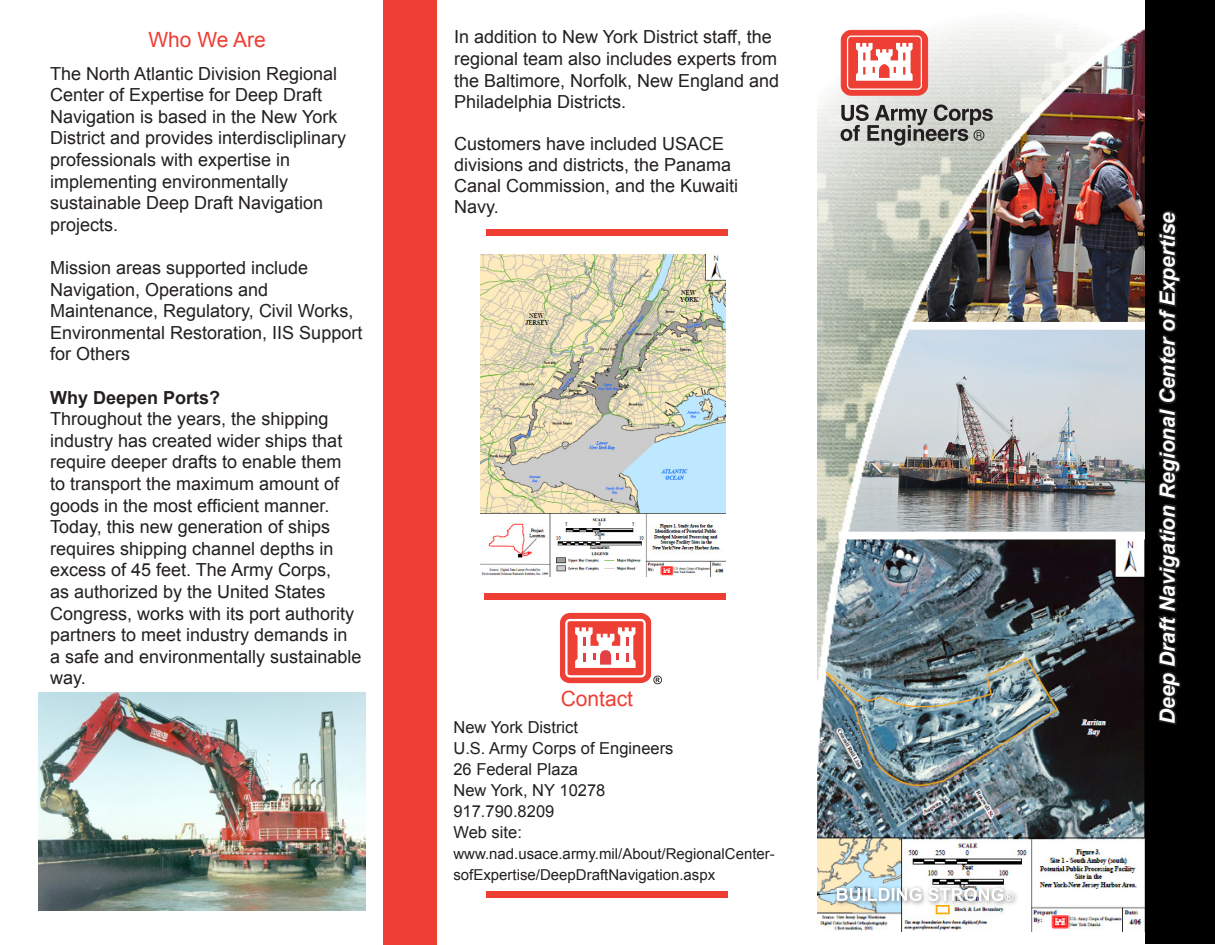
<style>
.page{position:relative;width:1215px;height:945px;background:#fff}
.page>*{position:absolute;margin:0;border:0;box-sizing:border-box;transform-origin:0 0}
.t1{font:italic 700 21px "Arial";color:#fff}
.t2{font:21px "Arial";color:#ee3e34}
.t3{font:18px/21.6px "Arial";color:#231f20}
.t4{font:700 18px "Arial";color:#231f20}
.t5{font:16.5px "Arial";color:#231f20}
.t6{font:15px/21px "Arial";color:#231f20}
</style>
<div class="page">
<img style="left:819px;top:918px;width:327px;height:13px">
<img style="left:817px;top:0;width:329px;height:918px">
<div style="left:833px;top:885px;width:186px;height:22px;background:#231f20;opacity:.5"></div>
<svg style="left:837px;top:888px;width:176px;height:13px"></svg>
<div style="left:839px;top:532px;width:342px;height:7px;background:#fff"></div>
<div style="left:485px;top:593px;width:241px;height:7px;background:#ee3e34"></div>
<div style="left:487px;top:891px;width:241px;height:7px;background:#ee3e34"></div>
<div style="left:487px;top:230px;width:241px;height:6px;background:#ee3e34"></div>
<div style="left:1146px;top:0;width:69px;height:944px;background:#000"></div>
<div style="left:841px;top:30px;width:87px;height:65px;background:#ee3f34;border-radius:10px"></div>
<div style="left:841px;top:30px;width:87px;height:65px;border:1px solid #ee3f34;border-radius:10px"></div>
<div style="left:847px;top:36px;width:75px;height:54px;border:3px solid #fff;border-radius:3px"></div>
<div style="left:849px;top:37px;width:71px;height:51px;background:#ee3f34;border-radius:3px"></div>
<div style="left:849px;top:37px;width:71px;height:51px;border:1px solid #ee3f34;border-radius:3px"></div>
<svg style="left:856px;top:43px;width:57px;height:38px"></svg>
<svg style="left:841px;top:105px;width:152px;height:40px;background:#9d9d99"></svg>
<svg style="left:1157px;top:210px;width:24px;height:515px"></svg>
<div style="left:383px;top:0;width:54px;height:945px;background:#ee3f34"></div>
<img style="left:480px;top:254px;width:245px;height:322px">
<img style="left:39px;top:693px;width:327px;height:217px">
<svg style="left:560px;top:613px;width:102px;height:71px"></svg>
<p class="t2" style="left:148px;top:26px;width:119px">Who We Are</p>
<p class="t3" style="left:50px;top:63px;width:298px">The North Atlantic Division Regional<br>Center of Expertise for Deep Draft<br>Navigation is based in the New York<br>District and provides interdiscliplinary professionals with expertise in implementing environmentally sustainable Deep Draft Navigation projects.</p>
<p class="t3" style="left:50px;top:257px;width:305px">Mission areas supported include<br>Navigation, Operations and<br>Maintenance, Regulatory, Civil Works,</p>
<p class="t3" style="left:50px;top:322px;width:314px">Environmental Restoration, IIS Support for Others</p>
<p class="t4" style="left:50px;top:385px;width:172px">Why Deepen Ports?</p>
<p class="t3" style="left:50px;top:408px;width:313px">Throughout the years, the shipping industry has created wider ships that require deeper drafts to enable them<br>to transport the maximum amount of goods in the most efficient manner.<br>Today, this new generation of ships requires shipping channel depths in excess of 45 feet. The Army Corps,<br>as authorized by the United States Congress, works with its port authority partners to meet industry demands in a safe and environmentally sustainable way.</p>
<p class="t3" style="left:454px;top:26px;width:327px">In addition to New York District staff, the regional team also includes experts from the Baltimore, Norfolk, New England and Philadelphia Districts.</p>
<p class="t3" style="left:454px;top:133px;width:286px;line-height:21px">Customers have included USACE divisions and districts, the Panama<br>Canal Commission, and the Kuwaiti<br>Navy.</p>
<p class="t2" style="left:561px;top:685px;width:74px">Contact</p>
<p class="t5" style="left:453px;top:716px;width:126px">New York District</p>
<p class="t5" style="left:453px;top:737px;width:222px">U.S. Army Corps of Engineers</p>
<p class="t5" style="left:453px;top:758px;width:126px">26 Federal Plaza</p>
<p class="t5" style="left:453px;top:779px;width:153px">New York, NY 10278</p>
<p class="t5" style="left:453px;top:800px;width:102px">917.790.8209</p>
<p class="t5" style="left:453px;top:821px;width:70px">Web site:</p>
<p class="t6" style="left:453px;top:843px;width:323px">www.nad.usace.army.mil/About/RegionalCenter&shy;sofExpertise/DeepDraftNavigation.aspx</p>
<p class="t1" style="left:1154px;top:724px;width:514px;rotate:-90deg">Deep Draft Navigation Regional Center of Expertise</p>
</div>
